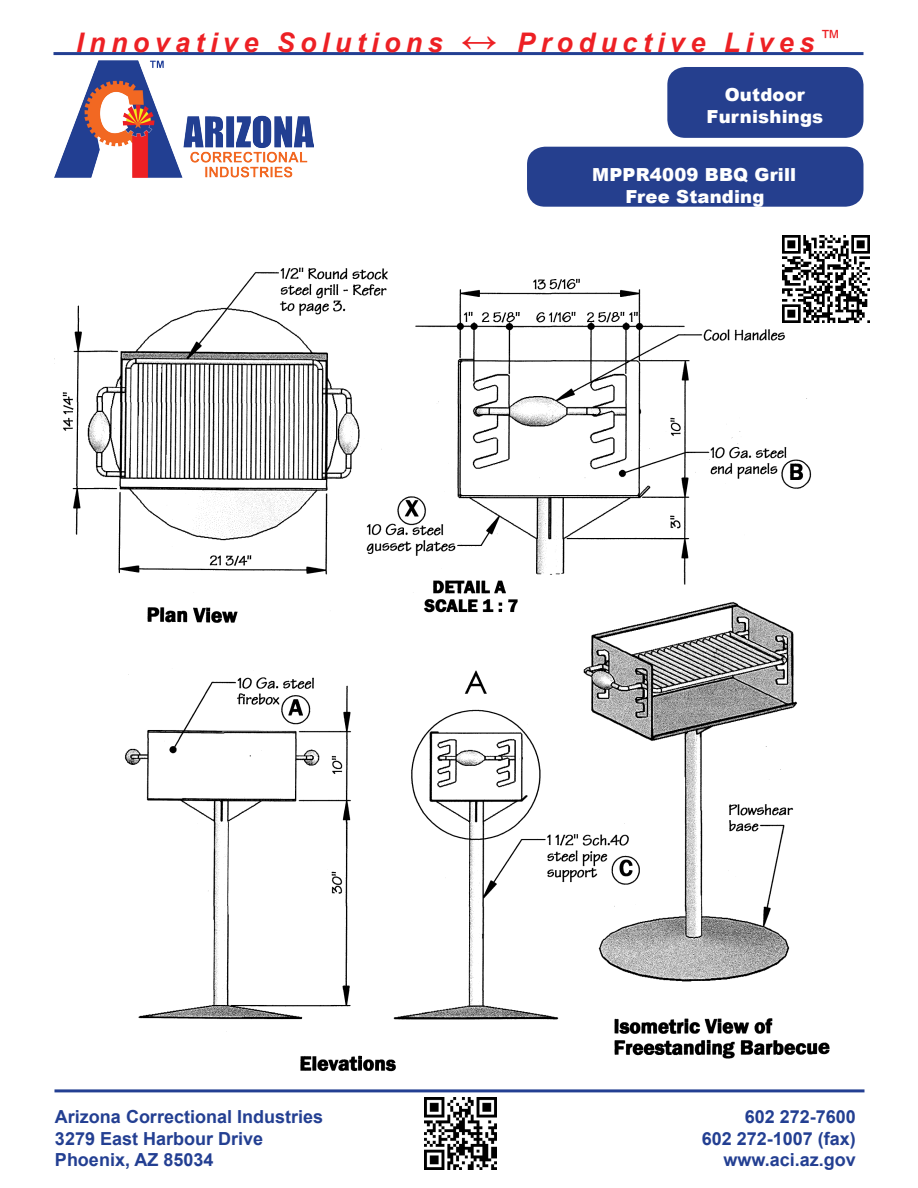
<style>
.page{position:relative;width:918px;height:1188px;background:#fff}
.page>*{position:absolute;margin:0;border:0;box-sizing:border-box;transform-origin:0 0}
.t1{font:italic 700 27px "Arial";letter-spacing:.2em;color:#ed2024}
.t2{font:700 18px "Arial";color:#233f92}
.t3{font:900 18px/21.6px "Arial";letter-spacing:.01em;color:#fff;text-align:center}
.s1{font-size:36px}
</style>
<div class="page">
<img style="left:62px;top:147px;width:791px;height:925px">
<img style="left:783px;top:235px;width:87px;height:87px">
<div style="left:527px;top:147px;width:336px;height:60px;background:#253f8e;border-radius:18px"></div>
<div style="left:667px;top:67px;width:196px;height:71px;background:#253f8e;border-radius:18px"></div>
<hr style="left:53px;top:52px;width:810px;height:3px;background:#233f92">
<hr style="left:54px;top:1089px;width:810px;height:3px;background:#233f92">
<img style="left:55px;top:60px;width:259px;height:123px">
<img style="left:424px;top:1098px;width:73px;height:72px">
<p class="t1" style="left:76px;top:24px;width:766px">Innovative Solutions <span class="s1">↔</span> Productive Lives<sup>™</sup></p>
<p class="t3" style="left:707px;top:84px;width:118px">Outdoor<br>Furnishings</p>
<p class="t3" style="left:592px;top:163px;width:206px">MPPR4009 BBQ Grill<br>Free Standing</p>
<p class="t2" style="left:55px;top:1105px;width:270px">Arizona Correctional Industries</p>
<p class="t2" style="left:745px;top:1105px;width:113px">602 272-7600</p>
<p class="t2" style="left:55px;top:1126px;width:210px">3279 East Harbour Drive</p>
<p class="t2" style="left:702px;top:1126px;width:156px">602 272-1007 (fax)</p>
<p class="t2" style="left:55px;top:1148px;width:160px">Phoenix, AZ 85034</p>
<p class="t2" style="left:724px;top:1148px;width:134px">www.aci.az.gov</p>
</div>
